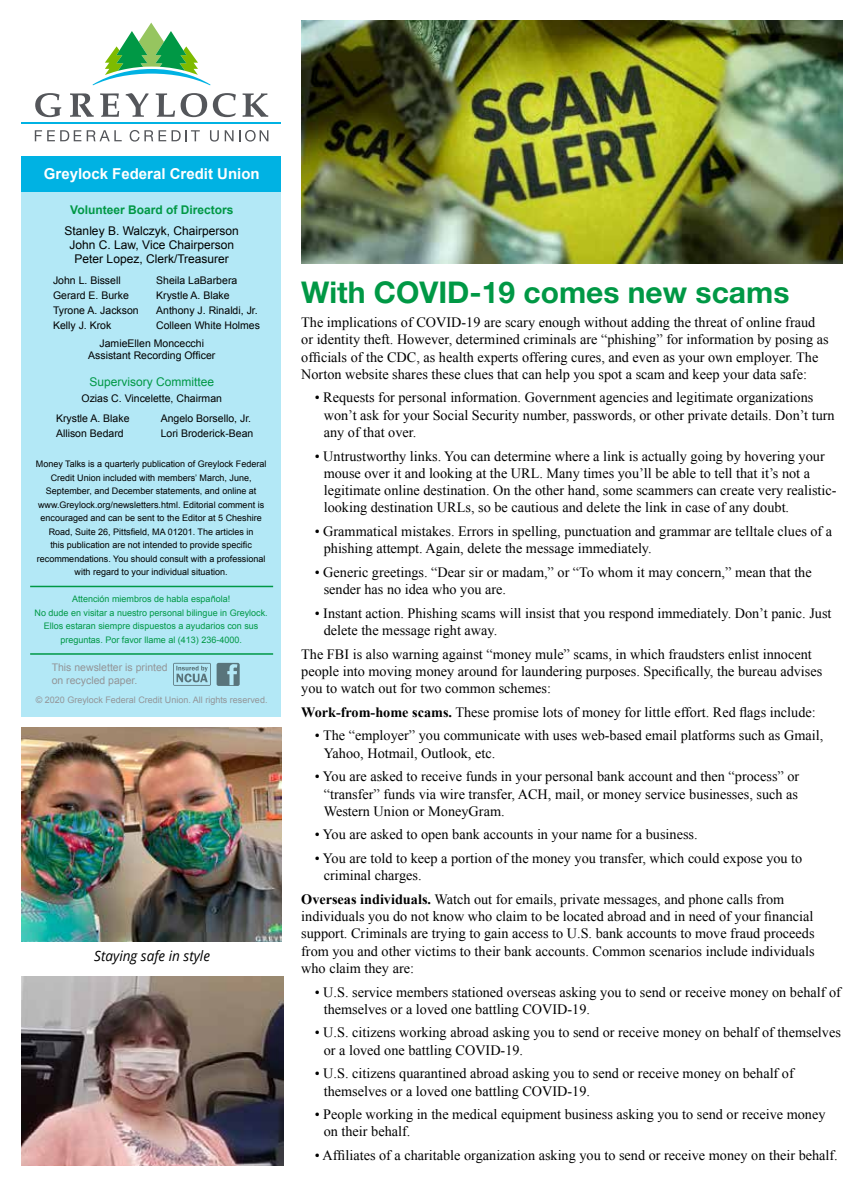
<style>
.page{position:relative;width:864px;height:1188px;background:#fff}
.page>*{position:absolute;margin:0;border:0;box-sizing:border-box;transform-origin:0 0}
.t1{font:700 30px "Helvetica Neue LT Std";color:#009845}
.t2{font:700 15px "Arial";color:#fff}
.t3{font:14.25px/17.1px "Times New Roman";color:#000}
.t4{font:italic 14.25px "Open Sans";color:#000;scale:.95 1}
.t5{font:12px/14.4px "Arial";color:#000;text-align:center}
.t6{font:700 12px "Arial";color:#009845}
.t7{font:12px "Arial";color:#009845}
.t8{font:10.5px/15px "Arial";color:#000}
.t9{font:10.5px/12.6px "Arial";color:#939598}
.t10{font:9px/13.5px "Arial";color:#000;text-align:center}
.t11{font:9px/13.5px "Arial";color:#009845;text-align:center}
.t12{font:9px "Arial";color:#939598}
.s1{font-weight:700}
</style>
<div class="page">
<div style="left:22px;top:156px;width:259px;height:560px;background:#b3e8f6"></div>
<div style="left:22px;top:156px;width:259px;height:36px;background:#00b2e3"></div>
<hr style="left:30px;top:586px;width:243px;height:1px;background:#009845">
<hr style="left:30px;top:653px;width:243px;height:2px;background:#009845">
<svg style="left:217px;top:663px;width:23px;height:23px"></svg>
<svg style="left:173px;top:663px;width:38px;height:23px"></svg>
<svg style="left:126px;top:93px;width:23px;height:24px"></svg>
<svg style="left:35px;top:93px;width:26px;height:24px"></svg>
<svg style="left:70px;top:93px;width:24px;height:24px"></svg>
<svg style="left:100px;top:93px;width:19px;height:24px"></svg>
<svg style="left:156px;top:93px;width:19px;height:24px"></svg>
<svg style="left:181px;top:93px;width:26px;height:24px"></svg>
<svg style="left:213px;top:93px;width:23px;height:24px"></svg>
<svg style="left:243px;top:93px;width:25px;height:24px"></svg>
<svg style="left:35px;top:130px;width:46px;height:11px"></svg>
<svg style="left:87px;top:130px;width:35px;height:11px"></svg>
<svg style="left:130px;top:130px;width:23px;height:12px"></svg>
<svg style="left:159px;top:130px;width:7px;height:11px"></svg>
<svg style="left:172px;top:130px;width:28px;height:11px"></svg>
<svg style="left:210px;top:130px;width:9px;height:12px"></svg>
<svg style="left:225px;top:130px;width:9px;height:11px"></svg>
<svg style="left:240px;top:130px;width:28px;height:12px"></svg>
<hr style="left:22px;top:123px;width:259px;height:1px;background:#00b2e3">
<svg style="left:93px;top:23px;width:118px;height:62px"></svg>
<img style="left:301px;top:20px;width:541px;height:244px">
<img style="left:22px;top:727px;width:260px;height:214px">
<img style="left:22px;top:976px;width:261px;height:190px">
<p class="t2" style="left:44px;top:164px;width:217px">Greylock Federal Credit Union</p>
<p class="t6" style="left:70px;top:201px;width:165px">Volunteer Board of Directors</p>
<p class="t5" style="left:65px;top:223px;width:176px">Stanley B. Walczyk, Chairperson<br>John C. Law, Vice Chairperson<br>Peter Lopez, Clerk/Treasurer</p>
<p class="t8" style="left:53px;top:272px;width:87px">John L. Bissell<br>Gerard E. Burke<br>Tyrone A. Jackson<br>Kelly J. Krok</p>
<p class="t8" style="left:156px;top:272px;width:105px">Sheila LaBarbera<br>Krystle A. Blake<br>Anthony J. Rinaldi, Jr.<br>Colleen White Holmes</p>
<p class="t8" style="left:88px;top:337px;width:129px;line-height:12.6px;text-align:center">JamieEllen Moncecchi<br>Assistant Recording Officer</p>
<p class="t7" style="left:89px;top:374px;width:126px">Supervisory Committee</p>
<p class="t8" style="left:56px;top:389px;width:168px;line-height:20px;text-indent:26px">Ozias C. Vincelette, Chairman<br>Krystle A. Blake</p>
<p class="t8" style="left:56px;top:426px;width:69px">Allison Bedard</p>
<p class="t8" style="left:161px;top:411px;width:94px">Angelo Borsello, Jr.<br>Lori Broderick-Bean</p>
<p class="t10" style="left:36px;top:457px;width:232px">Money Talks is a quarterly publication of Greylock Federal Credit Union included with members’ March, June, September, and December statements, and online at www.Greylock.org/newsletters.html. Editorial comment is encouraged and can be sent to the Editor at 5 Cheshire Road, Suite 26, Pittsfield, MA 01201. The articles in<br>this publication are not intended to provide specific recommendations. You should consult with a professional with regard to your individual situation.</p>
<p class="t11" style="left:35px;top:592px;width:235px">Attención miembros de habla española!<br>No dude en visitar a nuestro personal bilingue in Greylock.<br>Ellos estaran siempre dispuestos a ayudarios con sus preguntas. Por favor llame al (413) 236-4000.</p>
<p class="t9" style="left:52px;top:662px;width:118px">This newsletter is printed on recycled paper.</p>
<p class="t12" style="left:36px;top:694px;width:233px">© 2020 Greylock Federal Credit Union. All rights reserved.</p>
<p class="t4" style="left:94px;top:947px;width:123px">Staying safe in style</p>
<h1 class="t1" style="left:301px;top:274px;width:490px">With COVID-19 comes new scams</h1>
<p class="t3" style="left:301px;top:314px;width:529px">The implications of COVID-19 are scary enough without adding the threat of online fraud or identity theft. However, determined criminals are “phishing” for information by posing as officials of the CDC, as health experts offering cures, and even as your own employer. The Norton website shares these clues that can help you spot a scam and keep your data safe:</p>
<p class="t3" style="left:324px;top:389px;width:513px;text-indent:-9px">• Requests for personal information. Government agencies and legitimate organizations won’t ask for your Social Security number, passwords, or other private details. Don’t turn any of that over.</p>
<p class="t3" style="left:324px;top:447px;width:514px;text-indent:-9px">• Untrustworthy links. You can determine where a link is actually going by hovering your mouse over it and looking at the URL. Many times you’ll be able to tell that it’s not a legitimate online destination. On the other hand, some scammers can create very realistic&shy;looking destination URLs, so be cautious and delete the link in case of any doubt.</p>
<p class="t3" style="left:324px;top:522px;width:510px;text-indent:-9px">• Grammatical mistakes. Errors in spelling, punctuation and grammar are telltale clues of a phishing attempt. Again, delete the message immediately.</p>
<p class="t3" style="left:324px;top:563px;width:490px;text-indent:-9px">• Generic greetings. “Dear sir or madam,” or “To whom it may concern,” mean that the sender has no idea who you are.</p>
<p class="t3" style="left:324px;top:604px;width:509px;text-indent:-9px">• Instant action. Phishing scams will insist that you respond immediately. Don’t panic. Just delete the message right away.</p>
<p class="t3" style="left:301px;top:645px;width:523px">The FBI is also warning against “money mule” scams, in which fraudsters enlist innocent people into moving money around for laundering purposes. Specifically, the bureau advises you to watch out for two common schemes:</p>
<p class="t3" style="left:301px;top:703px;width:516px"><span class="s1">Work-from-home scams.</span> These promise lots of money for little effort. Red flags include:</p>
<p class="t3" style="left:324px;top:727px;width:501px;text-indent:-9px">• The “employer” you communicate with uses web-based email platforms such as Gmail,<br>Yahoo, Hotmail, Outlook, etc.</p>
<p class="t3" style="left:324px;top:768px;width:477px;text-align:justify;text-indent:-9px">• You are asked to receive funds in your personal bank account and then “process” or “transfer” funds via wire transfer, ACH, mail, or money service businesses, such as Western Union or MoneyGram.</p>
<p class="t3" style="left:315px;top:826px;width:384px">• You are asked to open bank accounts in your name for a business.</p>
<p class="t3" style="left:324px;top:850px;width:480px;text-indent:-9px">• You are told to keep a portion of the money you transfer, which could expose you to criminal charges.</p>
<p class="t3" style="left:301px;top:891px;width:515px"><span class="s1">Overseas individuals.</span> Watch out for emails, private messages, and phone calls from individuals you do not know who claim to be located abroad and in need of your financial support. Criminals are trying to gain access to U.S. bank accounts to move fraud proceeds from you and other victims to their bank accounts. Common scenarios include individuals who claim they are:</p>
<p class="t3" style="left:324px;top:983px;width:519px;text-indent:-9px">• U.S. service members stationed overseas asking you to send or receive money on behalf of themselves or a loved one battling COVID-19.</p>
<p class="t3" style="left:324px;top:1024px;width:519px;text-indent:-9px">• U.S. citizens working abroad asking you to send or receive money on behalf of themselves or a loved one battling COVID-19.</p>
<p class="t3" style="left:324px;top:1065px;width:472px;text-indent:-9px">• U.S. citizens quarantined abroad asking you to send or receive money on behalf of themselves or a loved one battling COVID-19.</p>
<p class="t3" style="left:324px;top:1106px;width:503px;text-indent:-9px">• People working in the medical equipment business asking you to send or receive money on their behalf.</p>
<p class="t3" style="left:315px;top:1147px;width:525px">• Affiliates of a charitable organization asking you to send or receive money on their behalf.</p>
</div>
